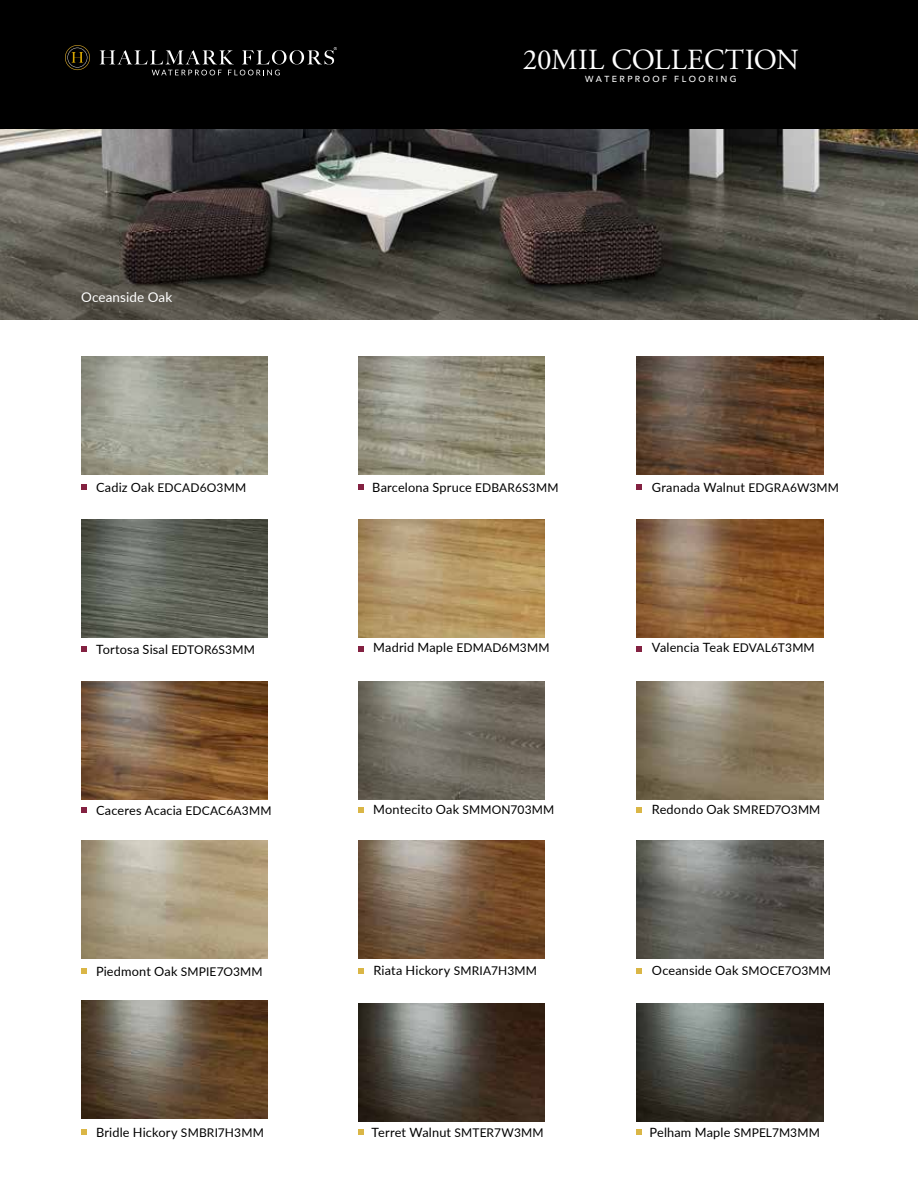
<style>
.page{position:relative;width:918px;height:1188px;background:#fff}
.page>*{position:absolute;margin:0;border:0;box-sizing:border-box;transform-origin:0 0}
.t1{font:29.1px "Adobe Garamond Pro";color:#fff}
.t2{font:13.5px "Lato";letter-spacing:.01em;color:#fff}
.t3{font:12.75px "Lato";letter-spacing:.01em;color:#000}
.t4{font:12px "Lato";letter-spacing:.015em;color:#000}
.t5{font:500 8.7px "Avenir";color:#fff}
.s1{font-size:12.75px}
.s2{font-size:12px}
</style>
<div class="page">
<div style="left:0;top:0;width:918px;height:130px;background:#000"></div>
<div style="left:64px;top:44px;width:27px;height:27px;border:1px solid #000;border-radius:50%"></div>
<svg style="left:65px;top:45px;width:25px;height:25px"></svg>
<svg style="left:100px;top:47px;width:237px;height:28px"></svg>
<img style="left:81px;top:356px;width:187px;height:119px">
<img style="left:81px;top:519px;width:187px;height:119px">
<img style="left:81px;top:681px;width:187px;height:118px">
<img style="left:81px;top:841px;width:187px;height:118px">
<img style="left:81px;top:1000px;width:187px;height:118px">
<img style="left:358px;top:356px;width:187px;height:119px">
<img style="left:358px;top:519px;width:187px;height:119px">
<img style="left:358px;top:681px;width:187px;height:118px">
<img style="left:358px;top:841px;width:187px;height:118px">
<img style="left:358px;top:1003px;width:187px;height:119px">
<img style="left:637px;top:356px;width:186px;height:119px">
<img style="left:637px;top:519px;width:186px;height:119px">
<img style="left:637px;top:681px;width:186px;height:118px">
<img style="left:637px;top:841px;width:186px;height:118px">
<img style="left:637px;top:1003px;width:186px;height:119px">
<img style="left:0;top:130px;width:918px;height:190px">
<svg style="left:81px;top:484px;width:6px;height:6px"></svg>
<svg style="left:81px;top:646px;width:6px;height:6px"></svg>
<svg style="left:81px;top:808px;width:6px;height:5px"></svg>
<svg style="left:358px;top:808px;width:6px;height:5px"></svg>
<svg style="left:81px;top:968px;width:6px;height:6px"></svg>
<svg style="left:358px;top:968px;width:6px;height:6px"></svg>
<svg style="left:637px;top:968px;width:5px;height:6px"></svg>
<svg style="left:637px;top:1129px;width:5px;height:6px"></svg>
<svg style="left:358px;top:1129px;width:6px;height:6px"></svg>
<svg style="left:81px;top:1129px;width:6px;height:6px"></svg>
<svg style="left:637px;top:808px;width:5px;height:5px"></svg>
<svg style="left:358px;top:646px;width:6px;height:6px"></svg>
<svg style="left:637px;top:646px;width:5px;height:6px"></svg>
<svg style="left:358px;top:484px;width:6px;height:6px"></svg>
<svg style="left:637px;top:484px;width:5px;height:6px"></svg>
<p class="t2" style="left:81px;top:288px;width:93px">Oceanside Oak</p>
<h1 class="t1" style="left:523px;top:43px;width:278px">20MIL COLLECTION</h1>
<p class="t5" style="left:585px;top:74px;width:153px">W A T E R P R O O F F L O O R I N G</p>
<p class="t4" style="left:96px;top:479px;width:152px"><span class="s1">Cadiz Oak</span> EDCAD6O3MM</p>
<p class="t3" style="left:372px;top:479px;width:188px">Barcelona Spruce <span class="s2">EDBAR6S3MM</span></p>
<p class="t3" style="left:652px;top:479px;width:189px">Granada Walnut <span class="s2">EDGRA6W3MM</span></p>
<p class="t3" style="left:96px;top:640px;width:160px">Tortosa Sisal <span class="s2">EDTOR6S3MM</span></p>
<p class="t3" style="left:373px;top:638px;width:178px">Madrid Maple <span class="s2">EDMAD6M3MM</span></p>
<p class="t3" style="left:652px;top:638px;width:165px">Valencia Teak <span class="s2">EDVAL6T3MM</span></p>
<p class="t3" style="left:96px;top:801px;width:177px">Caceres Acacia <span class="s2">EDCAC6A3MM</span></p>
<p class="t3" style="left:373px;top:801px;width:183px">Montecito Oak <span class="s2">SMMON703MM</span></p>
<p class="t3" style="left:652px;top:801px;width:170px">Redondo Oak <span class="s2">SMRED7O3MM</span></p>
<p class="t3" style="left:96px;top:962px;width:168px">Piedmont Oak <span class="s2">SMPIE7O3MM</span></p>
<p class="t3" style="left:373px;top:961px;width:165px">Riata Hickory <span class="s2">SMRIA7H3MM</span></p>
<p class="t3" style="left:652px;top:961px;width:180px">Oceanside Oak <span class="s2">SMOCE7O3MM</span></p>
<p class="t3" style="left:96px;top:1123px;width:169px">Bridle Hickory <span class="s2">SMBRI7H3MM</span></p>
<p class="t3" style="left:372px;top:1124px;width:174px">Terret Walnut <span class="s2">SMTER7W3MM</span></p>
<p class="t3" style="left:650px;top:1124px;width:172px">Pelham Maple <span class="s2">SMPEL7M3MM</span></p>
</div>
